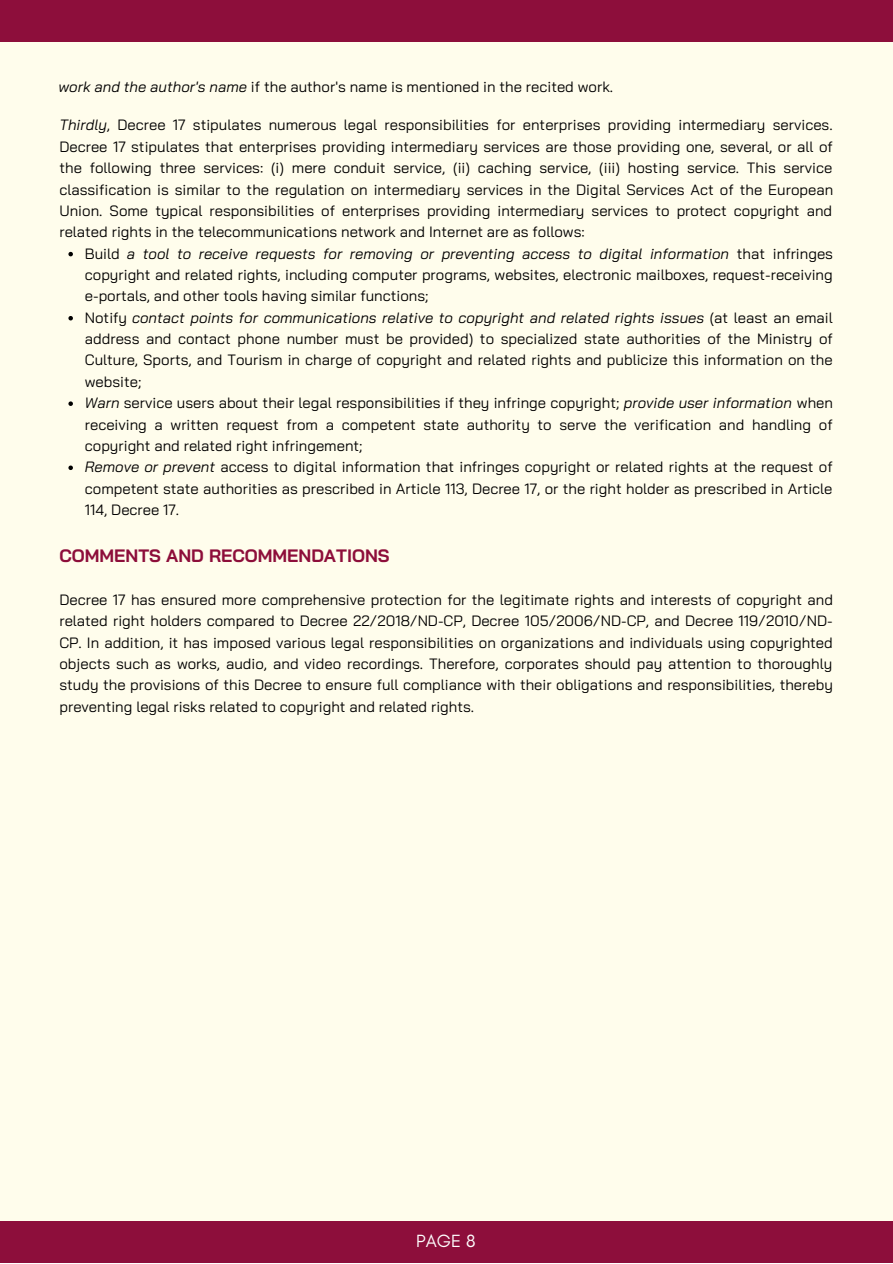
<style>
.page{position:relative;width:893px;height:1264px;background:#fff}
.page>*{position:absolute;margin:0;border:0;box-sizing:border-box;transform-origin:0 0}
.t1{font:700 18px "Bai Jamjuree";color:#8d0e3a}
.t2{font:18px "Glacial Indifference";color:#fff}
.t3{font:15px/21.3px "Bai Jamjuree";color:#000;text-align:justify}
.s1{font-style:italic}
</style>
<div class="page">
<div style="left:0;top:0;width:892px;height:1262px;background:#fffdec"></div>
<div style="left:0;top:0;width:892px;height:41px;background:#8d0e3b"></div>
<div style="left:0;top:1221px;width:892px;height:41px;background:#8d0e3b"></div>
<svg style="left:68px;top:252px;width:5px;height:4px"></svg>
<svg style="left:68px;top:316px;width:5px;height:4px"></svg>
<svg style="left:68px;top:401px;width:5px;height:5px"></svg>
<svg style="left:68px;top:465px;width:5px;height:5px"></svg>
<p class="t3" style="left:58px;top:76px;width:556px"><span class="s1">work and the author's name</span> if the author's name is mentioned in the recited work.</p>
<p class="t3" style="left:59px;top:114px;width:775px"><span class="s1">Thirdly</span>, Decree 17 stipulates numerous legal responsibilities for enterprises providing intermediary services.<br>Decree 17 stipulates that enterprises providing intermediary services are those providing one, several, or all of the following three services: (i) mere conduit service, (ii) caching service, (iii) hosting service. This service classification is similar to the regulation on intermediary services in the Digital Services Act of the European Union. Some typical responsibilities of enterprises providing intermediary services to protect copyright and related rights in the telecommunications network and Internet are as follows:</p>
<p class="t3" style="left:85px;top:242px;width:749px">Build <span class="s1">a tool to receive requests for removing or preventing access to digital information</span> that infringes copyright and related rights, including computer programs, websites, electronic mailboxes, request-receiving e-portals, and other tools having similar functions;</p>
<p class="t3" style="left:85px;top:306px;width:749px">Notify <span class="s1">contact points for communications relative to copyright and related rights issues</span> (at least an email address and contact phone number must be provided) to specialized state authorities of the Ministry of Culture, Sports, and Tourism in charge of copyright and related rights and publicize this information on the website;</p>
<p class="t3" style="left:85px;top:392px;width:749px"><span class="s1">Warn</span> service users about their legal responsibilities if they infringe copyright; <span class="s1">provide user information</span> when receiving a written request from a competent state authority to serve the verification and handling of copyright and related right infringement;</p>
<p class="t3" style="left:85px;top:456px;width:749px"><span class="s1">Remove or prevent</span> access to digital information that infringes copyright or related rights at the request of competent state authorities as prescribed in Article 113, Decree 17, or the right holder as prescribed in Article 114, Decree 17.</p>
<p class="t1" style="left:59px;top:544px;width:332px">COMMENTS AND RECOMMENDATIONS</p>
<p class="t3" style="left:59px;top:588px;width:775px">Decree 17 has ensured more comprehensive protection for the legitimate rights and interests of copyright and related right holders compared to Decree 22/2018/ND-CP, Decree 105/2006/ND-CP, and Decree 119/2010/ND-CP. In addition, it has imposed various legal responsibilities on organizations and individuals using copyrighted objects such as works, audio, and video recordings. Therefore, corporates should pay attention to thoroughly study the provisions of this Decree to ensure full compliance with their obligations and responsibilities, thereby preventing legal risks related to copyright and related rights.</p>
<p class="t2" style="left:416px;top:1230px;width:61px">PAGE 8</p>
</div>
